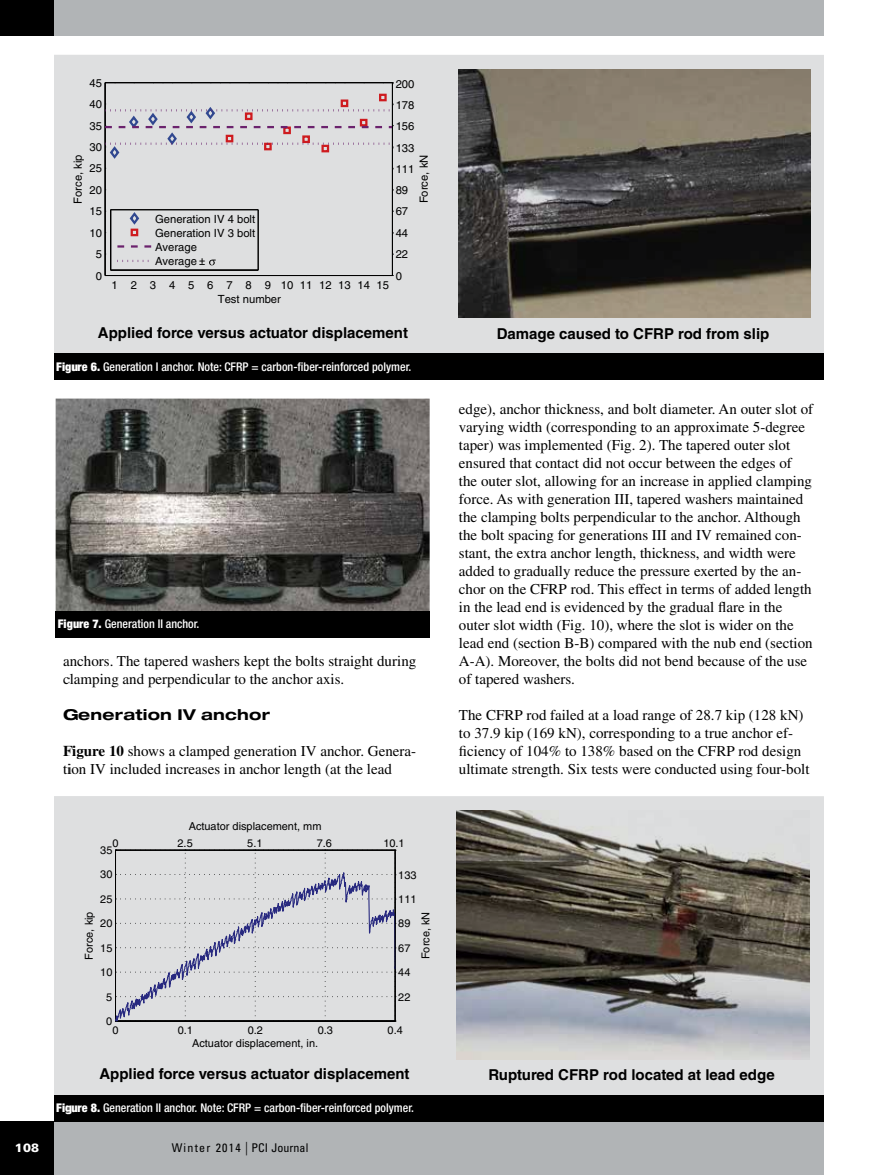
<style>
.page{position:relative;width:878px;height:1175px;background:#fff}
.page>*{position:absolute;margin:0;border:0;box-sizing:border-box;transform-origin:0 0}
.t1{font:15px/18px "Times LT Std";color:#000}
.t2{font:700 15px "Helvetica LT Std";color:#000}
.t3{font:700 expanded 15px "Helvetica Neue LT Std";letter-spacing:.015em;color:#000;scale:1.06 1}
.t4{font:500 condensed 12px "Helvetica Neue LT Std";color:#fff}
.t5{font:condensed 12px "Univers LT Std";letter-spacing:.05em;color:#000}
.t6{font:900 12px "Univers LT Std";color:#fff}
.t7{font:11.25px/14.2px "Helvetica LT Std";color:#000}
.t8{font:10.95px "Helvetica LT Std";color:#000}
.s1{font-family:"Arial"}
.s2{font-weight:900}
.s3{font-weight:700}
.s4{font-weight:300;font-size:13.5px}
</style>
<div class="page">
<div style="left:0;top:0;width:824px;height:36px;background:#b1b4b6"></div>
<div style="left:0;top:1120px;width:824px;height:54px;background:#b1b4b6"></div>
<div style="left:0;top:1121px;width:53px;height:53px;background:#000"></div>
<div style="left:0;top:0;width:54px;height:36px;background:#000"></div>
<div style="left:54px;top:55px;width:769px;height:299px;background:#dedfe0"></div>
<div style="left:54px;top:354px;width:770px;height:26px;background:#000"></div>
<hr style="left:105px;top:275px;width:287px;height:1px;background:#000">
<hr style="left:105px;top:83px;width:1px;height:192px;background:#000">
<div style="left:340px;top:99px;width:8px;height:8px;border:2px solid #ed1f24"></div>
<div style="left:379px;top:94px;width:7px;height:7px;border:2px solid #ed1f24"></div>
<div style="left:110px;top:209px;width:148px;height:61px;border:1px solid #fff"></div>
<hr style="left:111px;top:209px;width:147px;height:1px;background:#000">
<hr style="left:111px;top:270px;width:147px;height:1px;background:#000">
<hr style="left:258px;top:210px;width:1px;height:60px;background:#000">
<hr style="left:110px;top:210px;width:1px;height:60px;background:#000">
<svg style="left:128px;top:210px;width:13px;height:15px"></svg>
<div style="left:131px;top:229px;width:7px;height:7px;border:2px solid #ed1f24"></div>
<svg style="left:117px;top:245px;width:34px;height:3px"></svg>
<svg style="left:209px;top:259px;width:7px;height:6px"></svg>
<svg style="left:117px;top:260px;width:32px;height:2px"></svg>
<hr style="left:105px;top:82px;width:287px;height:1px;background:#000">
<hr style="left:392px;top:83px;width:1px;height:192px;background:#000">
<svg style="left:105px;top:104px;width:287px;height:56px"></svg>
<img style="left:458px;top:70px;width:352px;height:248px">
<img style="left:56px;top:398px;width:373px;height:213px">
<div style="left:56px;top:611px;width:373px;height:26px;background:#000"></div>
<div style="left:54px;top:796px;width:769px;height:299px;background:#dedfe0"></div>
<div style="left:54px;top:1095px;width:770px;height:26px;background:#000"></div>
<svg style="left:115px;top:850px;width:281px;height:171px"></svg>
<img style="left:457px;top:810px;width:352px;height:249px">
<p class="t7" style="left:89px;top:76px;width:14px">45</p>
<p class="t7" style="left:395px;top:77px;width:20px">200</p>
<p class="t7" style="left:89px;top:97px;width:14px">40</p>
<p class="t7" style="left:395px;top:98px;width:20px">178</p>
<p class="t7" style="left:89px;top:118px;width:14px">35</p>
<p class="t7" style="left:395px;top:119px;width:20px">156</p>
<p class="t7" style="left:89px;top:140px;width:14px">30</p>
<p class="t7" style="left:395px;top:141px;width:20px">133</p>
<p class="t7" style="left:71px;top:204px;width:51px;rotate:-90deg">Force, kip</p>
<p class="t7" style="left:89px;top:161px;width:14px">25</p>
<p class="t7" style="left:89px;top:183px;width:14px">20</p>
<p class="t7" style="left:416px;top:203px;width:50px;rotate:-90deg">Force, kN</p>
<p class="t7" style="left:395px;top:162px;width:20px">111</p>
<p class="t7" style="left:395px;top:183px;width:14px">89</p>
<p class="t7" style="left:89px;top:204px;width:14px">15</p>
<p class="t7" style="left:89px;top:225px;width:14px">10</p>
<p class="t7" style="left:96px;top:247px;width:8px">5</p>
<p class="t7" style="left:155px;top:211px;width:102px">Generation IV 4 bolt<br>Generation IV 3 bolt<br>Average<br>Average <span class="s1">±</span></p>
<p class="t7" style="left:395px;top:204px;width:14px">67</p>
<p class="t7" style="left:395px;top:226px;width:14px">44</p>
<p class="t7" style="left:395px;top:247px;width:14px">22</p>
<p class="t7" style="left:96px;top:268px;width:8px">0</p>
<p class="t7" style="left:395px;top:268px;width:8px">0</p>
<p class="t7" style="left:111px;top:278px;width:279px">1 2 3 4 5 6 7 8 9 101112131415</p>
<p class="t7" style="left:218px;top:291px;width:65px">Test number</p>
<p class="t2" style="left:98px;top:323px;width:311px">Applied force versus actuator displacement</p>
<p class="t2" style="left:496px;top:324px;width:274px">Damage caused to CFRP rod from slip</p>
<p class="t4" style="left:56px;top:359px;width:356px"><span class="s2">Figure 6.</span> Generation I anchor. Note: CFRP = carbon-fiber-reinforced polymer.</p>
<p class="t4" style="left:58px;top:617px;width:143px"><span class="s2">Figure 7.</span> Generation II anchor.</p>
<p class="t1" style="left:63px;top:652px;width:355px">anchors. The tapered washers kept the bolts straight during clamping and perpendicular to the anchor axis.</p>
<p class="t3" style="left:63px;top:705px;width:197px">Generation IV anchor</p>
<p class="t1" style="left:63px;top:742px;width:355px"><span class="s3">Figure 10</span> shows a clamped generation IV anchor. Genera&shy;tion IV included increases in anchor length (at the lead</p>
<p class="t8" style="left:189px;top:819px;width:134px">Actuator displacement, mm</p>
<p class="t8" style="left:112px;top:836px;width:8px">0</p>
<p class="t8" style="left:177px;top:836px;width:17px">2.5</p>
<p class="t8" style="left:247px;top:836px;width:17px">5.1</p>
<p class="t8" style="left:317px;top:836px;width:17px">7.6</p>
<p class="t8" style="left:383px;top:836px;width:23px">10.1</p>
<p class="t8" style="left:100px;top:844px;width:14px">35</p>
<p class="t8" style="left:100px;top:868px;width:14px">30</p>
<p class="t8" style="left:398px;top:868px;width:20px">133</p>
<p class="t8" style="left:100px;top:892px;width:14px">25</p>
<p class="t8" style="left:398px;top:893px;width:20px">111</p>
<p class="t8" style="left:83px;top:959px;width:50px;rotate:-90deg">Force, kip</p>
<p class="t8" style="left:100px;top:917px;width:14px">20</p>
<p class="t8" style="left:100px;top:941px;width:14px">15</p>
<p class="t8" style="left:398px;top:917px;width:14px">89</p>
<p class="t8" style="left:398px;top:941px;width:14px">67</p>
<p class="t8" style="left:419px;top:959px;width:49px;rotate:-90deg">Force, kN</p>
<p class="t8" style="left:100px;top:965px;width:14px">10</p>
<p class="t8" style="left:398px;top:966px;width:14px">44</p>
<p class="t8" style="left:106px;top:990px;width:8px">5</p>
<p class="t8" style="left:398px;top:990px;width:14px">22</p>
<p class="t8" style="left:106px;top:1014px;width:8px">0</p>
<p class="t8" style="left:112px;top:1024px;width:8px">0</p>
<p class="t8" style="left:178px;top:1024px;width:17px">0.1</p>
<p class="t8" style="left:248px;top:1024px;width:17px">0.2</p>
<p class="t8" style="left:318px;top:1024px;width:17px">0.3</p>
<p class="t8" style="left:387px;top:1024px;width:17px">0.4</p>
<p class="t8" style="left:192px;top:1037px;width:128px">Actuator displacement, in.</p>
<p class="t1" style="left:459px;top:400px;width:356px">edge), anchor thickness, and bolt diameter. An outer slot of varying width (corresponding to an approximate 5-degree taper) was implemented (Fig. 2). The tapered outer slot ensured that contact did not occur between the edges of the outer slot, allowing for an increase in applied clamping force. As with generation III, tapered washers maintained the clamping bolts perpendicular to the anchor. Although the bolt spacing for generations III and IV remained con&shy;stant, the extra anchor length, thickness, and width were added to gradually reduce the pressure exerted by the an&shy;chor on the CFRP rod. This effect in terms of added length in the lead end is evidenced by the gradual flare in the outer slot width (Fig. 10), where the slot is wider on the lead end (section B-B) compared with the nub end (section A-A). Moreover, the bolts did not bend because of the use of tapered washers.</p>
<p class="t1" style="left:459px;top:706px;width:352px">The CFRP rod failed at a load range of 28.7 kip (128 kN) to 37.9 kip (169 kN), corresponding to a true anchor ef&shy;ficiency of 104% to 138% based on the CFRP rod design ultimate strength. Six tests were conducted using four-bolt</p>
<p class="t2" style="left:99px;top:1064px;width:311px">Applied force versus actuator displacement</p>
<p class="t2" style="left:488px;top:1065px;width:288px">Ruptured CFRP rod located at lead edge</p>
<p class="t4" style="left:56px;top:1100px;width:359px"><span class="s2">Figure 8.</span> Generation II anchor. Note: CFRP = carbon-fiber-reinforced polymer.</p>
<p class="t6" style="left:15px;top:1140px;width:26px">108</p>
<p class="t5" style="left:172px;top:1140px;width:138px">Winter 2014 <span class="s4">|</span> PCI Journal</p>
</div>
